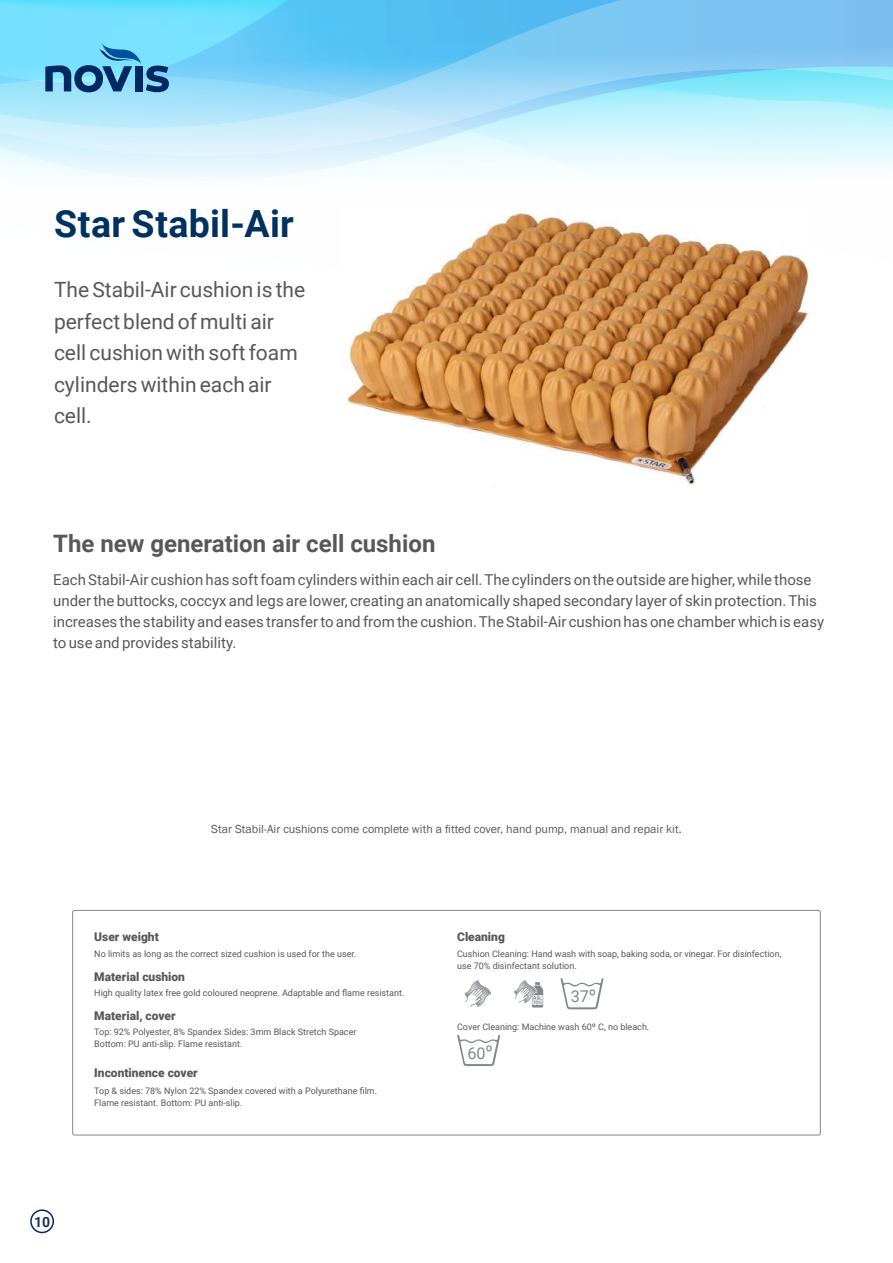
<style>
.page{position:relative;width:893px;height:1263px;background:#fff}
.page>*{position:absolute;margin:0;border:0;box-sizing:border-box;transform-origin:0 0}
.t1{font:700 37.5px "Roboto";letter-spacing:.01em;color:#003160}
.t2{font:700 24px "Roboto";color:#57585a}
.t3{font:21px/31.5px "Roboto";color:#57585a}
.t4{font:16.2px "Roboto";color:#83888c}
.t5{font:15px/21px "Roboto";color:#57585a}
.t6{font:700 14.1px "Roboto";color:#1e3062}
.t7{font:12px "Franklin Gothic";color:#57585a}
.t8{font:900 12px "Roboto";color:#57585a}
.t9{font:9px/12px "Roboto";color:#57585a}
</style>
<div class="page">
<svg style="left:0;top:0;width:893px;height:209px"></svg>
<svg style="left:45px;top:43px;width:124px;height:49px;background:#52a1c9"></svg>
<div style="left:30px;top:1209px;width:24px;height:24px;border:2px solid #002964;border-radius:50%"></div>
<svg style="left:464px;top:980px;width:27px;height:27px"></svg>
<svg style="left:514px;top:980px;width:29px;height:27px"></svg>
<svg style="left:560px;top:978px;width:43px;height:31px"></svg>
<svg style="left:457px;top:1035px;width:43px;height:31px"></svg>
<div style="left:72px;top:910px;width:749px;height:225px;border:1px solid #83888c;border-radius:2px"></div>
<img style="left:343px;top:209px;width:467px;height:277px">
<h1 class="t1" style="left:54px;top:197px;width:241px">Star Stabil-Air</h1>
<h3 class="t3" style="left:54px;top:273px;width:253px">The Stabil-Air cushion is the perfect blend of multi air cell cushion with soft foam cylinders within each air cell.</h3>
<h2 class="t2" style="left:53px;top:527px;width:384px">The new generation air cell cushion</h2>
<p class="t5" style="left:53px;top:569px;width:772px">Each Stabil-Air cushion has soft foam cylinders within each air cell. The cylinders on the outside are higher, while those under the buttocks, coccyx and legs are lower, creating an anatomically shaped secondary layer of skin protection. This increases the stability and eases transfer to and from the cushion. The Stabil-Air cushion has one chamber which is easy to use and provides stability.</p>
<h3 class="t7" style="left:211px;top:822px;width:472px">Star Stabil-Air cushions come complete with a fitted cover, hand pump, manual and repair kit.</h3>
<h3 class="t6" style="left:34px;top:1212px;width:18px">10</h3>
<h3 class="t8" style="left:94px;top:928px;width:66px">User weight</h3>
<p class="t9" style="left:94px;top:948px;width:263px">No limits as long as the correct sized cushion is used for the user.</p>
<h3 class="t8" style="left:94px;top:969px;width:92px">Material cushion</h3>
<p class="t9" style="left:94px;top:987px;width:312px">High quality latex free gold coloured neoprene. Adaptable and flame resistant.</p>
<h3 class="t8" style="left:94px;top:1008px;width:83px">Material, cover</h3>
<p class="t9" style="left:94px;top:1026px;width:264px">Top: 92% Polyester, 8% Spandex Sides: 3mm Black Stretch Spacer<br>Bottom: PU anti-slip. Flame resistant.</p>
<h3 class="t8" style="left:94px;top:1065px;width:105px">Incontinence cover</h3>
<p class="t9" style="left:94px;top:1084px;width:284px">Top &amp; sides: 78% Nylon 22% Spandex covered with a Polyurethane film.<br>Flame resistant. Bottom: PU anti-slip.</p>
<h3 class="t8" style="left:457px;top:928px;width:49px">Cleaning</h3>
<p class="t9" style="left:457px;top:948px;width:326px">Cushion Cleaning: Hand wash with soap, baking soda, or vinegar. For disinfection, use 70% disinfectant solution.</p>
<h3 class="t4" style="left:571px;top:985px;width:27px">37º</h3>
<p class="t9" style="left:457px;top:1020px;width:194px">Cover Cleaning: Machine wash 60º C, no bleach.</p>
<h3 class="t4" style="left:467px;top:1041px;width:27px">60º</h3>
</div>
